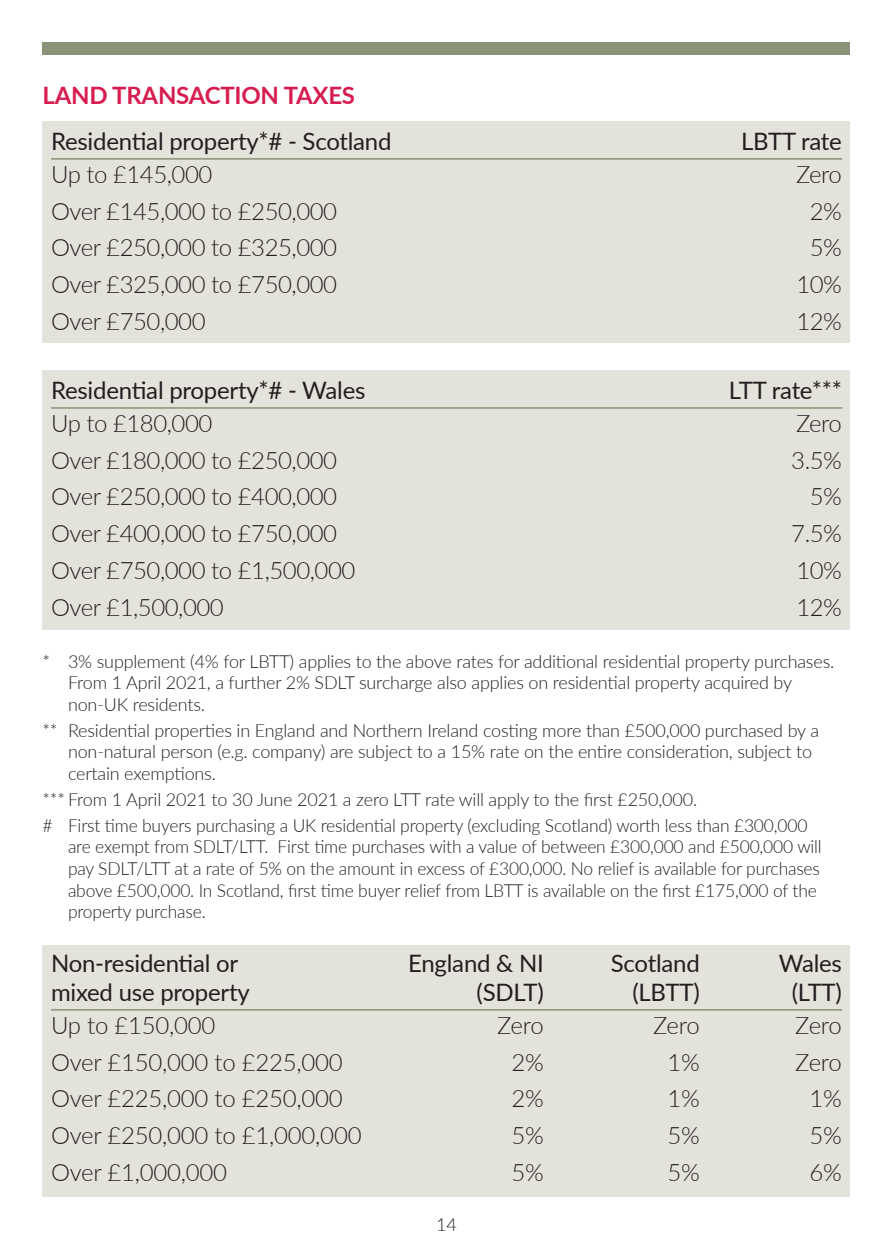
<style>
.page{position:relative;width:893px;height:1259px;background:#fff}
.page>*{position:absolute;margin:0;border:0;box-sizing:border-box;transform-origin:0 0}
.t1{font:300 24px "Lato";letter-spacing:-.02em;color:#231f20}
.t2{font:24px "Lato";letter-spacing:-.01em;color:#231f20}
.t3{font:700 24px "Lato";letter-spacing:-.01em;color:#d71d50}
.t4{font:300 18px/21.6px "Lato";letter-spacing:-.01em;color:#231f20}
</style>
<div class="page">
<div style="left:43px;top:43px;width:807px;height:12px;background:#899377"></div>
<div style="left:43px;top:945px;width:807px;height:251px;background:#e3e3db"></div>
<hr style="left:51px;top:1009px;width:791px;height:1px;background:#899377">
<div style="left:43px;top:121px;width:807px;height:221px;background:#e3e3db"></div>
<hr style="left:51px;top:158px;width:791px;height:2px;background:#899377">
<div style="left:43px;top:370px;width:807px;height:259px;background:#e3e3db"></div>
<hr style="left:51px;top:407px;width:791px;height:2px;background:#899377">
<p class="t3" style="left:43px;top:78px;width:314px">LAND TRANSACTION TAXES</p>
<p class="t2" style="left:51px;top:124px;width:342px">Residential property*# - Scotland</p>
<p class="t2" style="left:741px;top:124px;width:102px">LBTT rate</p>
<p class="t1" style="left:51px;top:158px;width:163px">Up to £145,000</p>
<p class="t1" style="left:796px;top:158px;width:47px">Zero</p>
<p class="t1" style="left:51px;top:194px;width:288px">Over £145,000 to £250,000</p>
<p class="t1" style="left:810px;top:194px;width:34px">2%</p>
<p class="t1" style="left:51px;top:231px;width:288px">Over £250,000 to £325,000</p>
<p class="t1" style="left:810px;top:231px;width:34px">5%</p>
<p class="t1" style="left:51px;top:268px;width:288px">Over £325,000 to £750,000</p>
<p class="t1" style="left:796px;top:268px;width:47px">10%</p>
<p class="t1" style="left:51px;top:304px;width:156px">Over £750,000</p>
<p class="t1" style="left:796px;top:304px;width:47px">12%</p>
<p class="t2" style="left:51px;top:373px;width:316px">Residential property*# - Wales</p>
<p class="t2" style="left:729px;top:373px;width:114px">LTT rate***</p>
<p class="t1" style="left:51px;top:407px;width:163px">Up to £180,000</p>
<p class="t1" style="left:796px;top:407px;width:47px">Zero</p>
<p class="t1" style="left:51px;top:443px;width:288px">Over £180,000 to £250,000</p>
<p class="t1" style="left:791px;top:443px;width:52px">3.5%</p>
<p class="t1" style="left:51px;top:480px;width:288px">Over £250,000 to £400,000</p>
<p class="t1" style="left:810px;top:480px;width:34px">5%</p>
<p class="t1" style="left:51px;top:517px;width:288px">Over £400,000 to £750,000</p>
<p class="t1" style="left:791px;top:517px;width:52px">7.5%</p>
<p class="t1" style="left:51px;top:553px;width:306px">Over £750,000 to £1,500,000</p>
<p class="t1" style="left:796px;top:553px;width:47px">10%</p>
<p class="t1" style="left:51px;top:590px;width:174px">Over £1,500,000</p>
<p class="t1" style="left:796px;top:590px;width:47px">12%</p>
<p class="t4" style="left:68px;top:650px;width:768px;text-indent:-26px">* 3% supplement (4% for LBTT) applies to the above rates for additional residential property purchases.<br>From 1 April 2021, a further 2% SDLT surcharge also applies on residential property acquired by non-UK residents.</p>
<p class="t4" style="left:68px;top:719px;width:752px;text-indent:-26px">** Residential properties in England and Northern Ireland costing more than £500,000 purchased by a non-natural person (e.g. company) are subject to a 15% rate on the entire consideration, subject to certain exemptions.</p>
<p class="t4" style="left:43px;top:788px;width:656px">*** From 1 April 2021 to 30 June 2021 a zero LTT rate will apply to the first £250,000.</p>
<p class="t4" style="left:68px;top:814px;width:755px;text-indent:-26px"># First time buyers purchasing a UK residential property (excluding Scotland) worth less than £300,000 are exempt from SDLT/LTT. First time purchases with a value of between £300,000 and £500,000 will pay SDLT/LTT at a rate of 5% on the amount in excess of £300,000. No relief is available for purchases above £500,000. In Scotland, first time buyer relief from LBTT is available on the first £175,000 of the property purchase.</p>
<p class="t2" style="left:51px;top:946px;width:189px">Non-residential or</p>
<p class="t2" style="left:408px;top:946px;width:137px">England &amp; NI</p>
<p class="t2" style="left:611px;top:946px;width:90px">Scotland</p>
<p class="t2" style="left:779px;top:946px;width:65px">Wales</p>
<p class="t2" style="left:51px;top:974px;width:200px">mixed use property</p>
<p class="t2" style="left:477px;top:974px;width:69px">(SDLT)</p>
<p class="t2" style="left:632px;top:974px;width:69px">(LBTT)</p>
<p class="t2" style="left:792px;top:974px;width:52px">(LTT)</p>
<p class="t1" style="left:51px;top:1008px;width:166px">Up to £150,000</p>
<p class="t1" style="left:497px;top:1008px;width:48px">Zero</p>
<p class="t1" style="left:653px;top:1008px;width:48px">Zero</p>
<p class="t1" style="left:795px;top:1008px;width:48px">Zero</p>
<p class="t1" style="left:51px;top:1045px;width:293px">Over £150,000 to £225,000</p>
<p class="t1" style="left:511px;top:1045px;width:34px">2%</p>
<p class="t1" style="left:667px;top:1045px;width:34px">1%</p>
<p class="t1" style="left:795px;top:1045px;width:48px">Zero</p>
<p class="t1" style="left:51px;top:1082px;width:293px">Over £225,000 to £250,000</p>
<p class="t1" style="left:511px;top:1082px;width:34px">2%</p>
<p class="t1" style="left:667px;top:1082px;width:34px">1%</p>
<p class="t1" style="left:809px;top:1082px;width:34px">1%</p>
<p class="t1" style="left:51px;top:1118px;width:312px">Over £250,000 to £1,000,000</p>
<p class="t1" style="left:511px;top:1118px;width:34px">5%</p>
<p class="t1" style="left:667px;top:1118px;width:34px">5%</p>
<p class="t1" style="left:809px;top:1118px;width:34px">5%</p>
<p class="t1" style="left:51px;top:1155px;width:178px">Over £1,000,000</p>
<p class="t1" style="left:511px;top:1155px;width:34px">5%</p>
<p class="t1" style="left:667px;top:1155px;width:34px">5%</p>
<p class="t1" style="left:809px;top:1155px;width:34px">6%</p>
<p class="t4" style="left:436px;top:1213px;width:22px">14</p>
</div>
